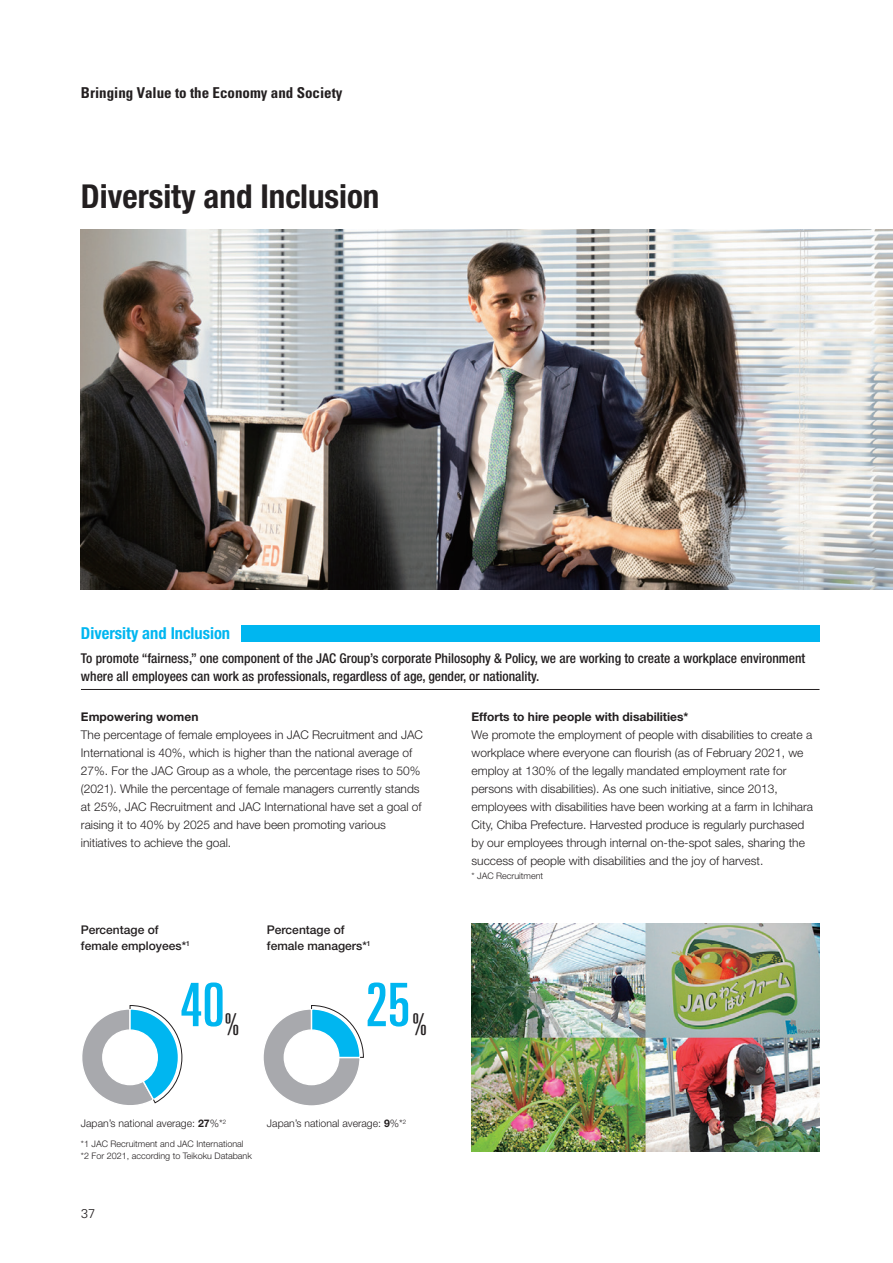
<style>
.page{position:relative;width:893px;height:1263px;background:#fff}
.page>*{position:absolute;margin:0;border:0;box-sizing:border-box;transform-origin:0 0}
.t1{font:ultra-condensed 60px "Univers LT Std";color:#00b6f0}
.t2{font:700 condensed 33px "Helvetica Neue LT Std";color:#231f20}
.t3{font:700 condensed 16.5px "Helvetica Neue LT Std";color:#00b6f0}
.t4{font:700 condensed 15px "Univers LT Std";color:#231f20}
.t5{font:500 condensed 13.5px/18px "Helvetica Neue LT Std";color:#231f20}
.t6{font:300 12.75px "Univers LT Std";color:#231f20}
.t7{font:300 12px/18px "Helvetica Neue LT Std";color:#231f20}
.t8{font:500 12px/16.5px "Helvetica Neue LT Std";color:#231f20}
.t9{font:700 12px "Helvetica Neue LT Std";color:#231f20}
.t10{font:300 10.5px "Helvetica Neue LT Std";color:#231f20}
.t11{font:300 9px/12px "Helvetica Neue LT Std";color:#231f20}
.s1{font-weight:700}
</style>
<div class="page">
<img style="left:81px;top:229px;width:812px;height:360px">
<hr style="left:81px;top:689px;width:738px;height:1px;background:#231f20">
<div style="left:241px;top:626px;width:578px;height:16px;background:#00b6f0"></div>
<img style="left:471px;top:923px;width:348px;height:228px">
<svg style="left:263px;top:1005px;width:101px;height:101px"></svg>
<svg style="left:82px;top:1005px;width:100px;height:100px"></svg>
<p class="t4" style="left:81px;top:83px;width:263px">Bringing Value to the Economy and Society</p>
<h2 class="t2" style="left:81px;top:176px;width:300px">Diversity and Inclusion</h2>
<h3 class="t3" style="left:81px;top:623px;width:151px">Diversity and Inclusion</h3>
<p class="t5" style="left:81px;top:649px;width:726px">To promote “fairness,” one component of the JAC Group’s corporate Philosophy &amp; Policy, we are working to create a workplace environment where all employees can work as professionals, regardless of age, gender, or nationality.</p>
<p class="t9" style="left:81px;top:709px;width:119px">Empowering women</p>
<p class="t7" style="left:81px;top:725px;width:344px">The percentage of female employees in JAC Recruitment and JAC International is 40%, which is higher than the national average of 27%. For the JAC Group as a whole, the percentage rises to 50% (2021). While the percentage of female managers currently stands at 25%, JAC Recruitment and JAC International have set a goal of raising it to 40% by 2025 and have been promoting various initiatives to achieve the goal.</p>
<p class="t8" style="left:81px;top:921px;width:111px">Percentage of female employees*<sup>1</sup></p>
<p class="t8" style="left:267px;top:921px;width:105px">Percentage of female managers*<sup>1</sup></p>
<h1 class="t1" style="left:180px;top:971px;width:61px">40<sub>%</sub></h1>
<h1 class="t1" style="left:366px;top:971px;width:63px">25<sub>%</sub></h1>
<p class="t10" style="left:81px;top:1117px;width:147px">Japan’s national average: <span class="s1">27</span>%*<sup>2</sup></p>
<p class="t10" style="left:267px;top:1117px;width:141px">Japan’s national average: <span class="s1">9</span>%*<sup>2</sup></p>
<p class="t11" style="left:81px;top:1138px;width:172px">*1 JAC Recruitment and JAC International *2 For 2021, according to Teikoku Databank</p>
<p class="t6" style="left:81px;top:1205px;width:16px">37</p>
<p class="t9" style="left:471px;top:709px;width:218px">Efforts to hire people with disabilities*</p>
<p class="t7" style="left:471px;top:725px;width:343px">We promote the employment of people with disabilities to create a workplace where everyone can flourish (as of February 2021, we employ at 130% of the legally mandated employment rate for persons with disabilities). As one such initiative, since 2013, employees with disabilities have been working at a farm in Ichihara City, Chiba Prefecture. Harvested produce is regularly purchased by our employees through internal on-the-spot sales, sharing the success of people with disabilities and the joy of harvest.</p>
<p class="t11" style="left:471px;top:870px;width:73px">* JAC Recruitment</p>
</div>
